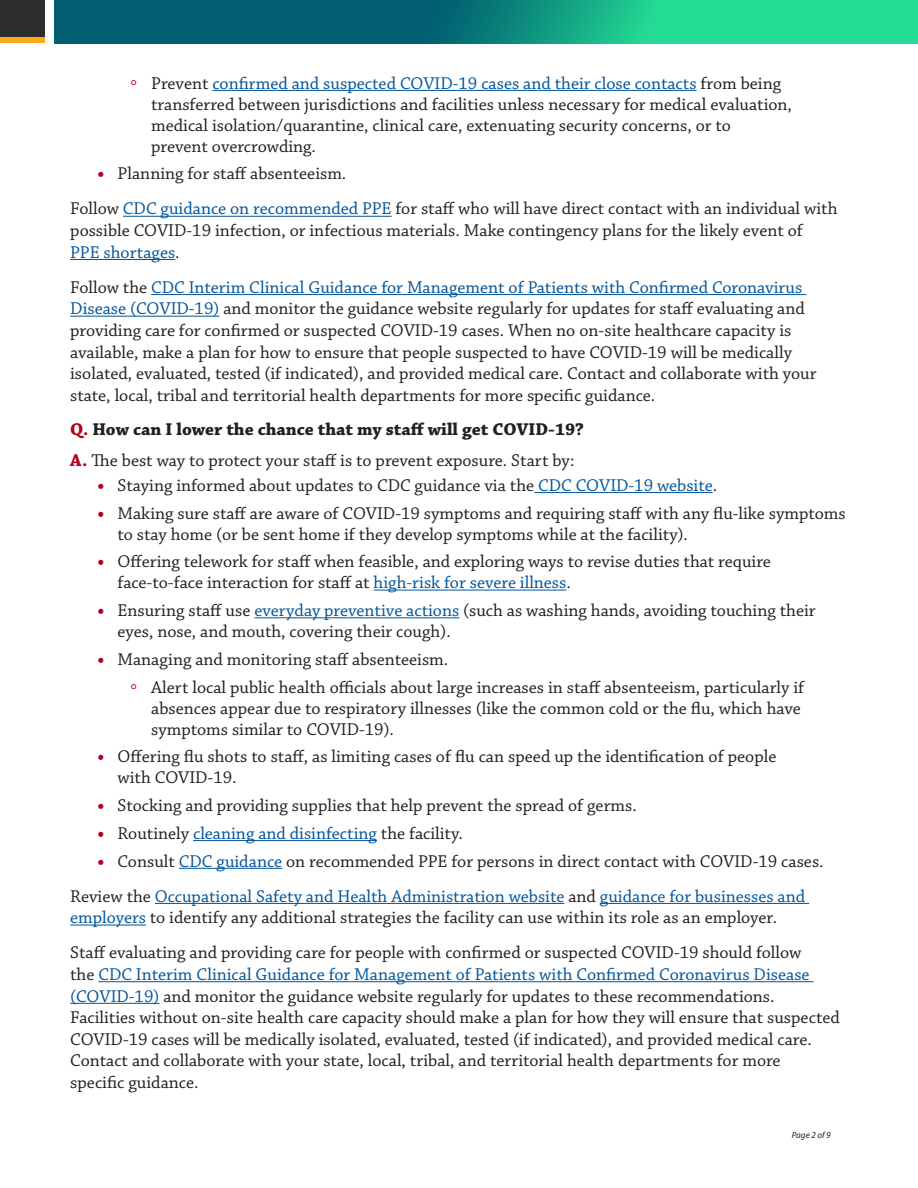
<style>
.page{position:relative;width:918px;height:1188px;background:#fff}
.page>*{position:absolute;margin:0;border:0;box-sizing:border-box;transform-origin:0 0}
.chapperal_list_bulle{font:18px/21.6px "Chaparral Pro";color:#231f20}
.P_copy{font:18px "Chaparral Pro";color:#231f20}
.t1{font:700 18px "Chaparral Pro";color:#231f20}
.chapperal_list_bulle-2{font:18px "Chaparral Pro";color:#005499}
.t2{font:italic 9px "Myriad Pro";color:#231f20}
.s1{color:#b3001e}
.s2{color:#005499}
.s3{font-weight:700;color:#b3001e}
.s4{color:#231f20}
</style>
<div class="page">
<svg style="left:54px;top:0;width:864px;height:43px;background:#0f927f"></svg>
<div style="left:0;top:36px;width:45px;height:7px;background:#fbab18"></div>
<div style="left:0;top:0;width:45px;height:37px;background:#2d2d2d"></div>
<hr style="left:212px;top:90px;width:485px;height:1px;background:#005499">
<hr style="left:123px;top:216px;width:269px;height:1px;background:#005499">
<hr style="left:70px;top:259px;width:105px;height:1px;background:#005499">
<hr style="left:151px;top:294px;width:655px;height:1px;background:#005499">
<hr style="left:70px;top:316px;width:149px;height:1px;background:#005499">
<hr style="left:534px;top:492px;width:179px;height:1px;background:#005499">
<hr style="left:374px;top:590px;width:193px;height:1px;background:#005499">
<hr style="left:254px;top:617px;width:205px;height:1px;background:#005499">
<hr style="left:193px;top:840px;width:184px;height:1px;background:#005499">
<hr style="left:179px;top:868px;width:103px;height:1px;background:#005499">
<hr style="left:155px;top:903px;width:409px;height:1px;background:#005499">
<hr style="left:600px;top:903px;width:209px;height:1px;background:#005499">
<hr style="left:70px;top:925px;width:76px;height:1px;background:#005499">
<hr style="left:98px;top:981px;width:716px;height:1px;background:#005499">
<hr style="left:70px;top:1003px;width:89px;height:1px;background:#005499">
<p class="chapperal_list_bulle" style="left:151px;top:73px;width:642px;line-height:21px;text-indent:-20px"><span class="s1">❑</span> Prevent <span class="s2">confirmed and suspected COVID-19 cases and their close contacts</span> from being transferred between jurisdictions and facilities unless necessary for medical evaluation, medical isolation/quarantine, clinical care, extenuating security concerns, or to prevent overcrowding.</p>
<p class="chapperal_list_bulle" style="left:97px;top:164px;width:251px"><span class="s3">•</span> Planning for staff absenteeism.</p>
<p class="chapperal_list_bulle" style="left:70px;top:199px;width:769px">Follow <span class="s2">CDC guidance on recommended PPE</span> for staff who will have direct contact with an individual with possible COVID-19 infection, or infectious materials. Make contingency plans for the likely event of<br><span class="s2">PPE shortages</span>.</p>
<p class="chapperal_list_bulle" style="left:70px;top:277px;width:748px">Follow the <span class="s2">CDC Interim Clinical Guidance for Management of Patients with Confirmed Coronavirus Disease (COVID-19)</span> and monitor the guidance website regularly for updates for staff evaluating and providing care for confirmed or suspected COVID-19 cases. When no on-site healthcare capacity is available, make a plan for how to ensure that people suspected to have COVID-19 will be medically isolated, evaluated, tested (if indicated), and provided medical care. Contact and collaborate with your state, local, tribal and territorial health departments for more specific guidance.</p>
<p class="t1" style="left:70px;top:419px;width:515px"><span class="s1">Q.</span> How can I lower the chance that my staff will get COVID-19?</p>
<p class="P_copy" style="left:70px;top:451px;width:506px"><span class="s3">A.</span> The best way to protect your staff is to prevent exposure. Start by:</p>
<p class="chapperal_list_bulle" style="left:97px;top:475px;width:621px"><span class="s3">•</span> Staying informed about updates to CDC guidance via the <span class="s2">CDC COVID-19 website</span>.</p>
<p class="chapperal_list_bulle" style="left:117px;top:503px;width:730px;line-height:21px;text-indent:-20px"><span class="s3">•</span> Making sure staff are aware of COVID-19 symptoms and requiring staff with any flu-like symptoms to stay home (or be sent home if they develop symptoms while at the facility).</p>
<p class="chapperal_list_bulle" style="left:117px;top:552px;width:655px;line-height:21px;text-indent:-20px"><span class="s3">•</span> Offering telework for staff when feasible, and exploring ways to revise duties that require face-to-face interaction for staff at <span class="s2">high-risk for severe illness</span>.</p>
<p class="chapperal_list_bulle" style="left:117px;top:601px;width:700px;line-height:21px;text-indent:-20px"><span class="s3">•</span> Ensuring staff use <span class="s2">everyday preventive actions</span> (such as washing hands, avoiding touching their eyes, nose, and mouth, covering their cough).</p>
<p class="chapperal_list_bulle" style="left:97px;top:649px;width:353px"><span class="s3">•</span> Managing and monitoring staff absenteeism.</p>
<p class="chapperal_list_bulle" style="left:151px;top:677px;width:654px;line-height:21px;text-indent:-20px"><span class="s1">❑</span> Alert local public health officials about large increases in staff absenteeism, particularly if absences appear due to respiratory illnesses (like the common cold or the flu, which have symptoms similar to COVID-19).</p>
<p class="chapperal_list_bulle" style="left:117px;top:747px;width:660px;line-height:21px;text-indent:-20px"><span class="s3">•</span> Offering flu shots to staff, as limiting cases of flu can speed up the identification of people with COVID-19.</p>
<p class="chapperal_list_bulle" style="left:97px;top:795px;width:541px"><span class="s3">•</span> Stocking and providing supplies that help prevent the spread of germs.</p>
<p class="chapperal_list_bulle-2" style="left:97px;top:823px;width:367px"><span class="s3">•</span> <span class="s4">Routinely</span> cleaning and disinfecting <span class="s4">the facility.</span></p>
<p class="chapperal_list_bulle" style="left:97px;top:851px;width:728px"><span class="s3">•</span> Consult <span class="s2">CDC guidance</span> on recommended PPE for persons in direct contact with COVID-19 cases.</p>
<p class="chapperal_list_bulle" style="left:70px;top:886px;width:736px">Review the <span class="s2">Occupational Safety and Health Administration website</span> and <span class="s2">guidance for businesses and employers</span> to identify any additional strategies the facility can use within its role as an employer.</p>
<p class="chapperal_list_bulle" style="left:70px;top:943px;width:771px">Staff evaluating and providing care for people with confirmed or suspected COVID-19 should follow<br>the <span class="s2">CDC Interim Clinical Guidance for Management of Patients with Confirmed Coronavirus Disease (COVID-19)</span> and monitor the guidance website regularly for updates to these recommendations.<br>Facilities without on-site health care capacity should make a plan for how they will ensure that suspected COVID-19 cases will be medically isolated, evaluated, tested (if indicated), and provided medical care.<br>Contact and collaborate with your state, local, tribal, and territorial health departments for more<br>specific guidance.</p>
<p class="t2" style="left:792px;top:1129px;width:40px">Page 2 of 9</p>
</div>
